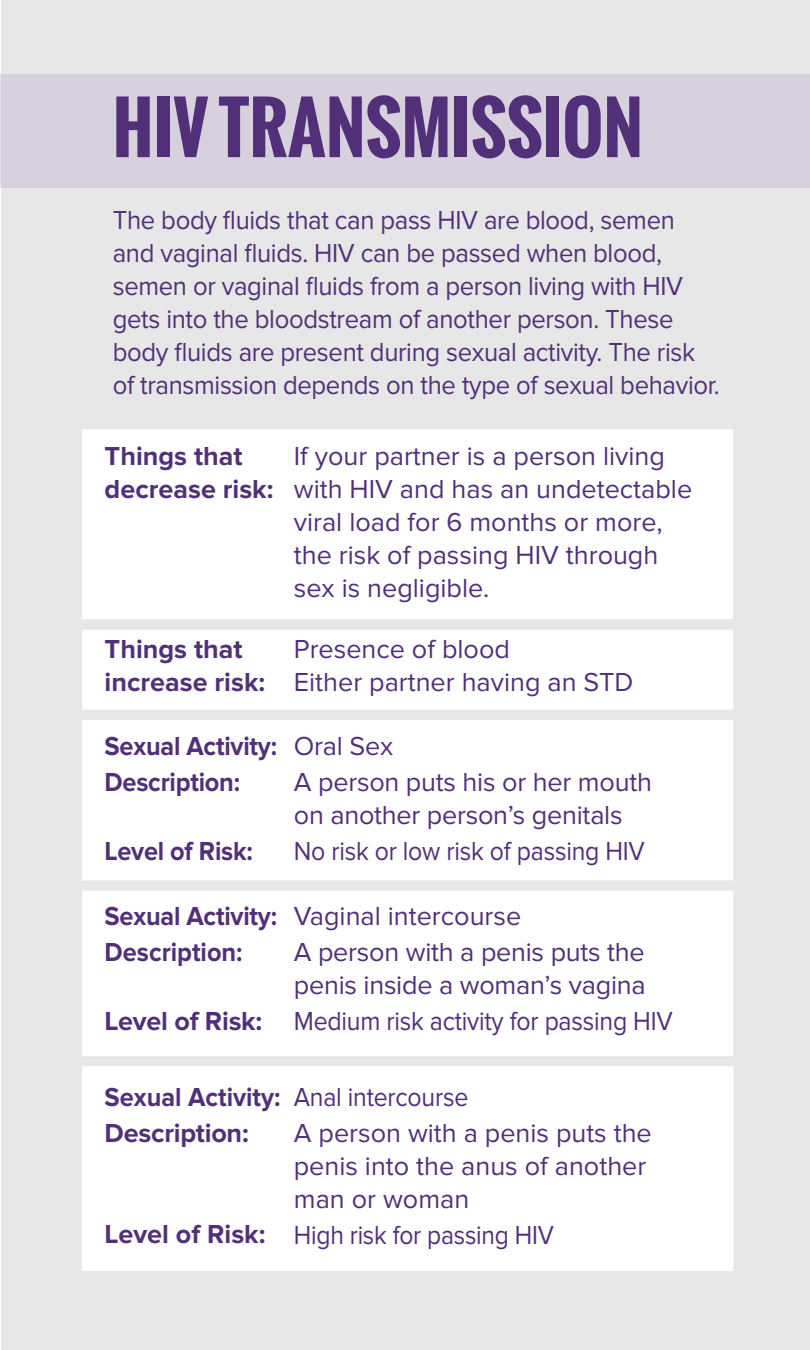
<style>
.page{position:relative;width:810px;height:1350px;background:#fff}
.page>*{position:absolute;margin:0;border:0;box-sizing:border-box;transform-origin:0 0}
.t1{font:700 69px "Oswald";color:#523079}
.t2{font:27px/33px "Proxima Nova";letter-spacing:-.01em;color:#523079}
.t3{font:27px/33px "Proxima Nova";letter-spacing:-.01em;color:#523079;scale:.95 1}
.t4{font:700 27px/36px "Proxima Nova";letter-spacing:-.01em;color:#523079;scale:.94 1}
.t5{font:27px "Proxima Nova";letter-spacing:-.01em;color:#523079;scale:.92 1}
.t6{font:27px "Proxima Nova";letter-spacing:-.01em;color:#523079;scale:.91 1}
.t7{font:700 27px "Proxima Nova";letter-spacing:-.01em;color:#523079}
.s1{font-weight:700}
.s2{font-weight:400}
</style>
<div class="page">
<div style="left:1px;top:0;width:809px;height:1350px;background:#e6e7e6"></div>
<div style="left:0;top:74px;width:810px;height:114px;background:#d6d1dd"></div>
<div style="left:82px;top:429px;width:651px;height:190px;background:#fff"></div>
<div style="left:82px;top:630px;width:651px;height:79px;background:#fff"></div>
<div style="left:82px;top:1066px;width:651px;height:205px;background:#fff"></div>
<div style="left:82px;top:720px;width:651px;height:160px;background:#fff"></div>
<div style="left:82px;top:890px;width:651px;height:166px;background:#fff;border:2px solid #fff"></div>
<h1 class="t1" style="left:113px;top:76px;width:532px">HIV TRANSMISSION</h1>
<p class="t3" style="left:113px;top:204px;width:640px">The body fluids that can pass HIV are blood, semen and vaginal fluids. HIV can be passed when blood, semen or vaginal fluids from a person living with HIV gets into the bloodstream of another person. These body fluids are present during sexual activity. The risk of transmission depends on the type of sexual behavior.</p>
<p class="t7" style="left:105px;top:440px;width:139px">Things that</p>
<p class="t2" style="left:294px;top:440px;width:372px">If your partner is a person living</p>
<p class="t2" style="left:105px;top:473px;width:589px"><span class="s1">decrease risk:</span> with HIV and has an undetectable</p>
<p class="t2" style="left:294px;top:506px;width:370px">viral load for 6 months or more,</p>
<p class="t2" style="left:294px;top:539px;width:366px">the risk of passing HIV through</p>
<p class="t2" style="left:294px;top:572px;width:197px">sex is negligible.</p>
<p class="t7" style="left:105px;top:634px;width:139px">Things that</p>
<p class="t2" style="left:105px;top:633px;width:530px;text-indent:189px">Presence of blood<br><span class="s1">increase risk:</span> Either partner having an STD</p>
<p class="t4" style="left:105px;top:729px;width:309px">Sexual Activity: <span class="s2">Oral Sex<br></span>Description:</p>
<p class="t2" style="left:294px;top:766px;width:360px">A person puts his or her mouth on another person’s genitals</p>
<p class="t4" style="left:105px;top:834px;width:159px">Level of Risk:</p>
<p class="t5" style="left:294px;top:836px;width:383px">No risk or low risk of passing HIV</p>
<p class="t4" style="left:105px;top:899px;width:445px">Sexual Activity: <span class="s2">Vaginal intercourse<br></span>Description:</p>
<p class="t2" style="left:294px;top:936px;width:353px">A person with a penis puts the penis inside a woman’s vagina</p>
<p class="t5" style="left:105px;top:1006px;width:619px"><span class="s1">Level of Risk:</span> Medium risk activity for passing HIV</p>
<p class="t4" style="left:105px;top:1079px;width:388px">Sexual Activity: <span class="s2">Anal intercourse<br></span>Description:</p>
<p class="t2" style="left:294px;top:1116px;width:359px">A person with a penis puts the penis into the anus of another man or woman</p>
<p class="t6" style="left:105px;top:1219px;width:495px"><span class="s1">Level of Risk:</span> High risk for passing HIV</p>
</div>
